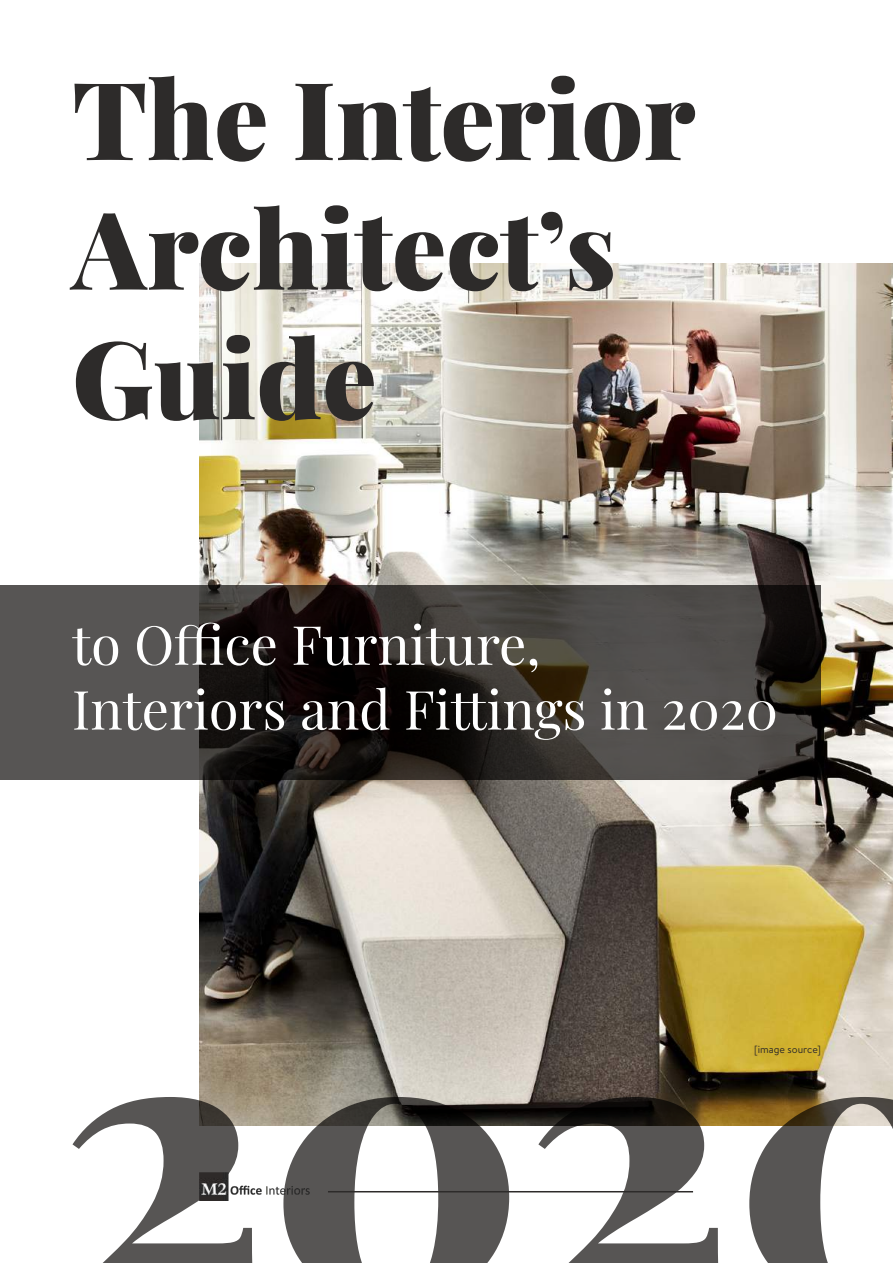
<style>
.page{position:relative;width:893px;height:1263px;background:#fff}
.page>*{position:absolute;margin:0;border:0;box-sizing:border-box;transform-origin:0 0}
.t1{font:900 108px/129.6px "Playfair Display";color:#2d2b2a}
.t2{font:54px/64.8px "Playfair Display";color:#fff}
.t3{font:10.5px "Brandon Text";color:#2d2b2a}
</style>
<div class="page">
<img style="left:200px;top:264px;width:693px;height:833px">
<svg style="left:0;top:585px;width:821px;height:194px;background:#393633"></svg>
<svg style="left:72px;top:1097px;width:821px;height:166px"></svg>
<hr style="left:328px;top:1191px;width:365px;height:1px;background:#2d2b2a">
<img style="left:200px;top:1172px;width:112px;height:29px">
<h1 class="t1" style="left:72px;top:46px;width:625px">The Interior<br>Architect’s<br>Guide</h1>
<p class="t2" style="left:72px;top:608px;width:707px">to Office Furniture,<br>Interiors and Fittings in 2020</p>
<p class="t3" style="left:754px;top:1042px;width:68px">[image source]</p>
</div>
